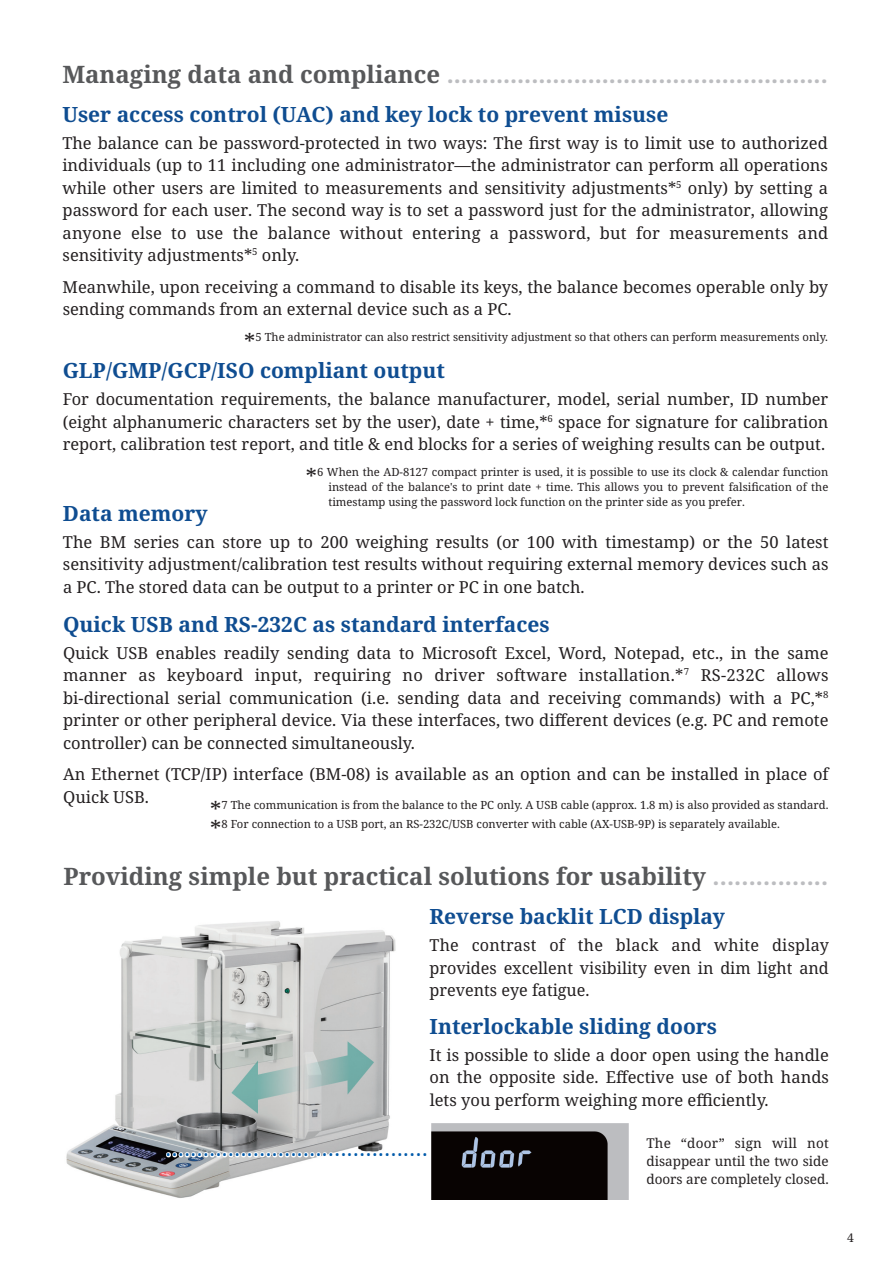
<style>
.page{position:relative;width:893px;height:1263px;background:#fff}
.page>*{position:absolute;margin:0;border:0;box-sizing:border-box;transform-origin:0 0}
.t1{font:700 24px "Noto Serif";color:#bcbdc0}
.t2{font:700 24px "Noto Serif";color:#57585a}
.t3{font:700 21px "Noto Serif";color:#0f4d91}
.t4{font:16.5px/22.5px "Noto Serif";color:#231f20;text-align:justify}
.t5{font:13.5px/18px "Noto Serif";color:#231f20;text-align:justify}
.t6{font:12px "Noto Serif";color:#231f20}
.t7{font:11.25px/15px "Noto Serif";color:#231f20;text-align:justify}
.s1{color:#57585a}
.s2{font-size:22.5px}
.s3{color:#bcbdc0}
</style>
<div class="page">
<img style="left:66px;top:921px;width:330px;height:277px">
<img style="left:431px;top:1123px;width:197px;height:76px">
<svg style="left:164px;top:1150px;width:232px;height:9px"></svg>
<h1 class="t1" style="left:62px;top:57px;width:767px"><span class="s1">Managing data and compliance</span> ......................................................</h1>
<p class="t3" style="left:62px;top:99px;width:608px">User access control (UAC) and key lock to prevent misuse</p>
<p class="t4" style="left:62px;top:132px;width:767px">The balance can be password-protected in two ways: The first way is to limit use to authorized individuals (up to 11 including one administrator—the administrator can perform all operations while other users are limited to measurements and sensitivity adjustments*<sup>5</sup> only) by setting a password for each user. The second way is to set a password just for the administrator, allowing anyone else to use the balance without entering a password, but for measurements and sensitivity adjustments*<sup>5</sup> only.</p>
<p class="t4" style="left:63px;top:276px;width:767px">Meanwhile, upon receiving a command to disable its keys, the balance becomes operable only by sending commands from an external device such as a PC.</p>
<p class="t7" style="left:244px;top:329px;width:585px"><span class="s2">*</span>5 The administrator can also restrict sensitivity adjustment so that others can perform measurements only.</p>
<p class="t3" style="left:63px;top:356px;width:384px">GLP/GMP/GCP/ISO compliant output</p>
<p class="t4" style="left:63px;top:388px;width:767px">For documentation requirements, the balance manufacturer, model, serial number, ID number (eight alphanumeric characters set by the user), date + time,*<sup>6</sup> space for signature for calibration report, calibration test report, and title &amp; end blocks for a series of weighing results can be output.</p>
<p class="t7" style="left:328px;top:464px;width:501px;text-indent:-23px"><span class="s2">*</span>6 When the AD-8127 compact printer is used, it is possible to use its clock &amp; calendar function instead of the balance's to print date + time. This allows you to prevent falsification of the timestamp using the password lock function on the printer side as you prefer.</p>
<p class="t3" style="left:63px;top:498px;width:146px">Data memory</p>
<p class="t4" style="left:63px;top:531px;width:767px">The BM series can store up to 200 weighing results (or 100 with timestamp) or the 50 latest sensitivity adjustment/calibration test results without requiring external memory devices such as a PC. The stored data can be output to a printer or PC in one batch.</p>
<p class="t3" style="left:63px;top:609px;width:488px">Quick USB and RS-232C as standard interfaces</p>
<p class="t4" style="left:63px;top:642px;width:767px">Quick USB enables readily sending data to Microsoft Excel, Word, Notepad, etc., in the same manner as keyboard input, requiring no driver software installation.*<sup>7</sup> RS-232C allows bi-directional serial communication (i.e. sending data and receiving commands) with a PC,*<sup>8 </sup>printer or other peripheral device. Via these interfaces, two different devices (e.g. PC and remote controller) can be connected simultaneously.</p>
<p class="t4" style="left:63px;top:763px;width:767px">An Ethernet (TCP/IP) interface (BM-08) is available as an option and can be installed in place of<br>Quick USB.</p>
<p class="t7" style="left:210px;top:795px;width:620px;line-height:19.5px"><span class="s2">*</span>7 The communication is from the balance to the PC only. A USB cable (approx. 1.8 m) is also provided as standard. <span class="s2">*</span>8 For connection to a USB port, an RS-232C/USB converter with cable (AX-USB-9P) is separately available.</p>
<h1 class="t2" style="left:63px;top:860px;width:766px">Providing simple but practical solutions for usability <span class="s3">................</span></h1>
<p class="t3" style="left:429px;top:902px;width:297px">Reverse backlit LCD display</p>
<p class="t4" style="left:429px;top:934px;width:401px">The contrast of the black and white display provides excellent visibility even in dim light and prevents eye fatigue.</p>
<p class="t3" style="left:430px;top:1011px;width:289px">Interlockable sliding doors</p>
<p class="t4" style="left:430px;top:1044px;width:401px">It is possible to slide a door open using the handle on the opposite side. Effective use of both hands lets you perform weighing more efficiently.</p>
<p class="t5" style="left:646px;top:1135px;width:184px">The “door” sign will not disappear until the two side doors are completely closed.</p>
<p class="t6" style="left:847px;top:1229px;width:8px">4</p>
</div>
